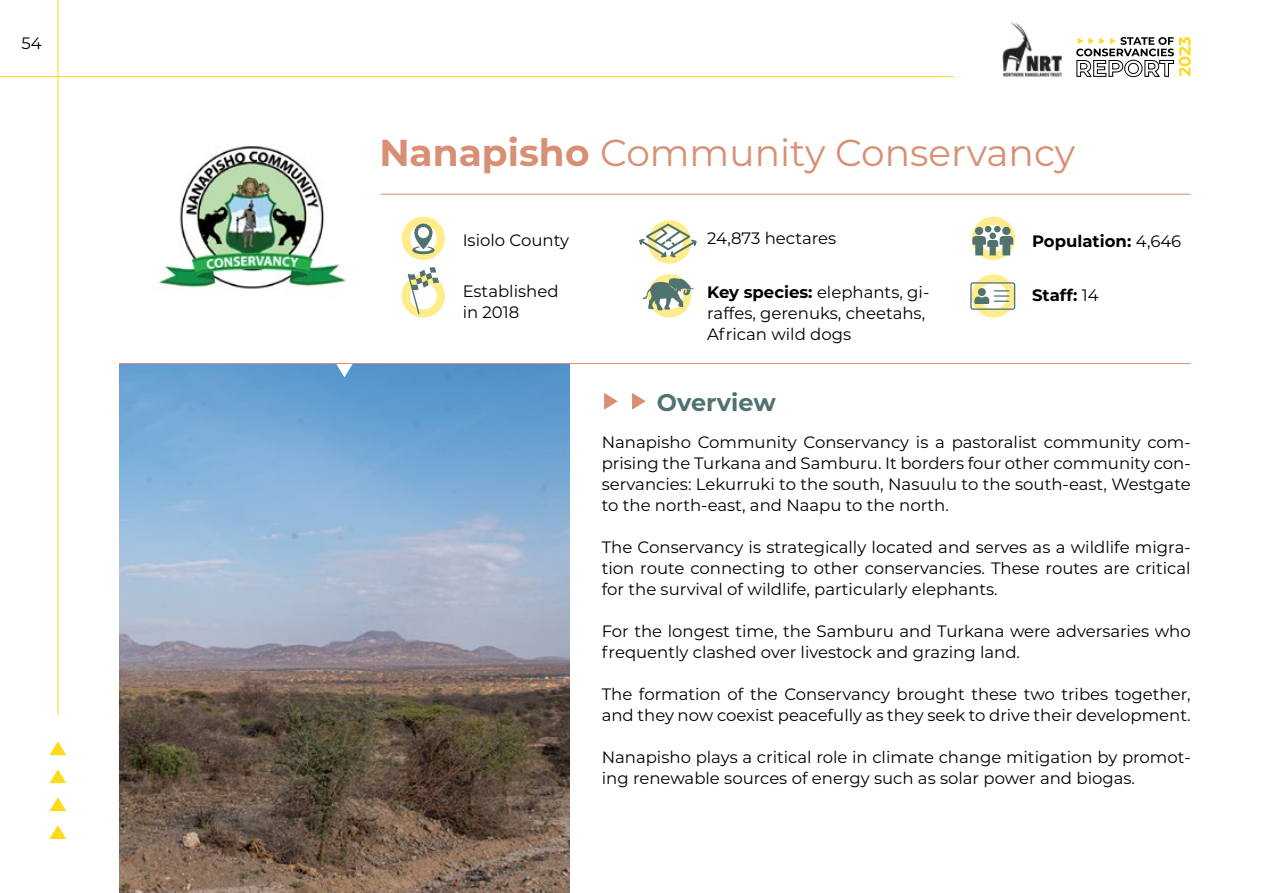
<style>
.page{position:relative;width:1263px;height:893px;background:#fff}
.page>*{position:absolute;margin:0;border:0;box-sizing:border-box;transform-origin:0 0}
.t1{font:37.5px "Montserrat";color:#d98f74}
.t2{font:700 24px "Montserrat";color:#50736f}
.t3{font:16.5px/21px "Montserrat";color:#000}
.t4{font:700 16.5px "Montserrat";color:#000}
.s1{font-weight:700}
.s2{font-weight:400}
</style>
<div class="page">
<svg style="left:50px;top:825px;width:16px;height:14px"></svg>
<svg style="left:50px;top:797px;width:16px;height:14px"></svg>
<svg style="left:50px;top:769px;width:16px;height:14px"></svg>
<svg style="left:50px;top:741px;width:16px;height:14px"></svg>
<img style="left:1002px;top:22px;width:60px;height:55px">
<hr style="left:0;top:76px;width:954px;height:1px;background:#ffda1a">
<hr style="left:58px;top:0;width:1px;height:715px;background:#ffda1a">
<svg style="left:1076px;top:37px;width:115px;height:40px"></svg>
<img style="left:119px;top:364px;width:451px;height:529px">
<svg style="left:402px;top:267px;width:43px;height:51px"></svg>
<svg style="left:402px;top:217px;width:43px;height:43px"></svg>
<svg style="left:642px;top:274px;width:52px;height:44px"></svg>
<svg style="left:972px;top:217px;width:43px;height:43px"></svg>
<div style="left:989px;top:232px;width:7px;height:7px;background:#50736f;border-radius:50%"></div>
<svg style="left:970px;top:274px;width:45px;height:44px"></svg>
<svg style="left:639px;top:220px;width:58px;height:44px"></svg>
<img style="left:158px;top:146px;width:187px;height:143px">
<svg style="left:336px;top:364px;width:17px;height:13px"></svg>
<hr style="left:119px;top:363px;width:1072px;height:1px;background:#d98f74">
<hr style="left:381px;top:194px;width:810px;height:1px;background:#d98f74">
<svg style="left:604px;top:393px;width:14px;height:17px"></svg>
<svg style="left:632px;top:393px;width:14px;height:17px"></svg>
<p class="t3" style="left:22px;top:32px;width:22px">54</p>
<h1 class="t1" style="left:379px;top:127px;width:697px"><span class="s1">Nanapisho</span> Community Conservancy</h1>
<p class="t3" style="left:463px;top:229px;width:108px">Isiolo County</p>
<p class="t3" style="left:463px;top:280px;width:97px">Established in 2018</p>
<p class="t3" style="left:707px;top:227px;width:131px">24,873 hectares</p>
<p class="t4" style="left:1032px;top:229px;width:151px">Population: <span class="s2">4,646</span></p>
<p class="t3" style="left:707px;top:281px;width:224px"><span class="s1">Key species:</span> elephants, gi-</p>
<p class="t4" style="left:1032px;top:283px;width:68px">Staff: <span class="s2">14</span></p>
<p class="t3" style="left:707px;top:302px;width:220px">raffes, gerenuks, cheetahs,<br>African wild dogs</p>
<h2 class="t2" style="left:657px;top:385px;width:121px">Overview</h2>
<p class="t3" style="left:602px;top:431px;width:590px;text-align:justify">Nanapisho Community Conservancy is a pastoralist community com&shy;prising the Turkana and Samburu. It borders four other community con&shy;servancies: Lekurruki to the south, Nasuulu to the south-east, Westgate to the north-east, and Naapu to the north.</p>
<p class="t3" style="left:602px;top:536px;width:590px;text-align:justify">The Conservancy is strategically located and serves as a wildlife migra&shy;tion route connecting to other conservancies. These routes are critical for the survival of wildlife, particularly elephants.</p>
<p class="t3" style="left:602px;top:620px;width:590px">For the longest time, the Samburu and Turkana were adversaries who frequently clashed over livestock and grazing land.</p>
<p class="t3" style="left:602px;top:683px;width:590px">The formation of the Conservancy brought these two tribes together, and they now coexist peacefully as they seek to drive their development.</p>
<p class="t3" style="left:602px;top:746px;width:590px">Nanapisho plays a critical role in climate change mitigation by promot&shy;ing renewable sources of energy such as solar power and biogas.</p>
</div>
